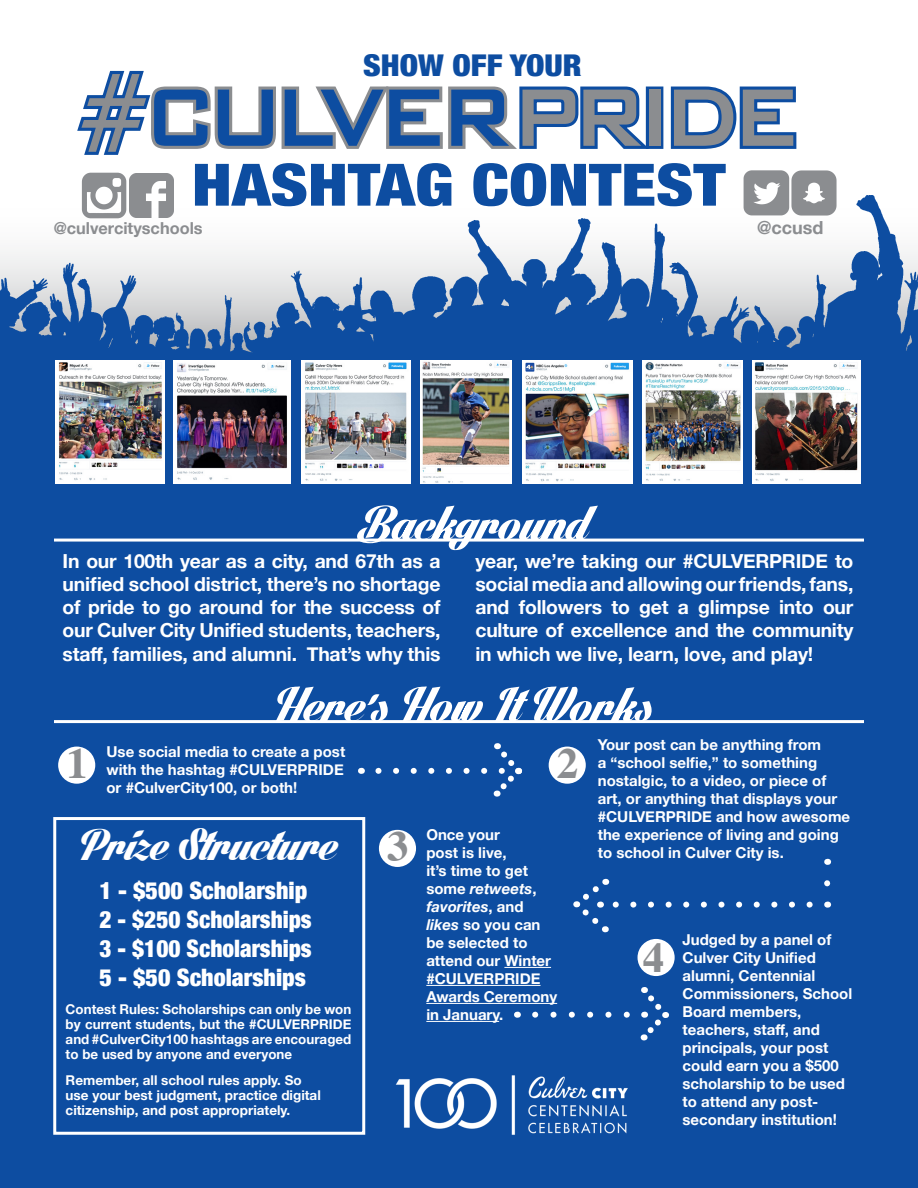
<style>
.page{position:relative;width:918px;height:1188px;background:#fff}
.page>*{position:absolute;margin:0;border:0;box-sizing:border-box;transform-origin:0 0}
.t1{font:500 108.9px "Bank Gothic";letter-spacing:-.115em;color:#8b8d90;scale:.87 1}
.t2{font:900 condensed 58.5px "Helvetica Neue";color:#0d4da1;scale:1.19 1}
.t3{font:51px "Lighthouse Personal Use";color:#fff}
.t4{font:46.5px "Lighthouse Personal Use";color:#fff}
.t5{font:700 42.9px "Times";color:#8b8d90}
.t6{font:900 condensed 30px "Helvetica Neue";color:#0d4da1;scale:1.1 1}
.t7{font:900 condensed 24px "Helvetica Neue";color:#fff}
.t8{font:700 19.35px/23.2px "Helvetica Neue";letter-spacing:-.01em;color:#fff;text-align:justify}
.t9{font:700 18px "Helvetica Neue";color:#8b8d90}
.t10{font:700 16.5px "Helvetica Neue";color:#8b8d90}
.t11{font:700 15px/18px "Helvetica Neue";color:#fff}
.t12{font:700 13.5px/15px "Helvetica Neue";color:#fff;text-align:justify}
.s1{color:#0d4da1}
.s2{font-style:italic}
</style>
<div class="page">
<div style="left:0;top:362px;width:918px;height:826px;background:#0d4da1"></div>
<svg style="left:77px;top:70px;width:580px;height:85px"></svg>
<div style="left:646px;top:87px;width:17px;height:62px;border:6px solid #0d4da1"></div>
<svg style="left:670px;top:86px;width:127px;height:63px"></svg>
<img style="left:0;top:196px;width:918px;height:170px">
<img style="left:130px;top:174px;width:44px;height:43px">
<img style="left:82px;top:173px;width:45px;height:45px">
<img style="left:744px;top:171px;width:45px;height:45px">
<img style="left:792px;top:170px;width:45px;height:46px">
<hr style="left:54px;top:720px;width:810px;height:3px;background:#fff">
<svg style="left:824px;top:883px;width:6px;height:4px"></svg>
<hr style="left:54px;top:539px;width:810px;height:3px;background:#fff">
<div style="left:58px;top:747px;width:37px;height:37px;background:#fff;border-radius:50%"></div>
<div style="left:549px;top:747px;width:37px;height:37px;background:#fff;border-radius:50%"></div>
<div style="left:379px;top:830px;width:37px;height:37px;background:#fff;border-radius:50%"></div>
<div style="left:638px;top:939px;width:37px;height:37px;background:#fff;border-radius:50%"></div>
<svg style="left:378px;top:743px;width:145px;height:54px"></svg>
<svg style="left:535px;top:987px;width:134px;height:54px"></svg>
<svg style="left:573px;top:878px;width:237px;height:54px"></svg>
<hr style="left:504px;top:967px;width:47px;height:1px;background:#fff">
<hr style="left:426px;top:985px;width:115px;height:1px;background:#fff">
<hr style="left:426px;top:1003px;width:131px;height:1px;background:#fff">
<hr style="left:426px;top:1021px;width:73px;height:1px;background:#fff">
<div style="left:53px;top:817px;width:312px;height:318px;border:3px solid #fff"></div>
<img style="left:420px;top:360px;width:91px;height:124px">
<img style="left:522px;top:360px;width:111px;height:124px">
<img style="left:302px;top:360px;width:109px;height:124px">
<img style="left:643px;top:360px;width:100px;height:124px">
<img style="left:753px;top:360px;width:108px;height:124px">
<img style="left:174px;top:360px;width:117px;height:124px">
<img style="left:55px;top:360px;width:110px;height:124px">
<img style="left:395px;top:1075px;width:233px;height:60px">
<p class="t6" style="left:363px;top:41px;width:200px">SHOW OFF YOUR</p>
<p class="t1" style="left:77px;top:33px;width:834px">#<span class="s1">CULVER</span>PRIDE</p>
<p class="t2" style="left:192px;top:137px;width:450px">HASHTAG CONTEST</p>
<p class="t10" style="left:54px;top:215px;width:150px">@culvercityschools</p>
<p class="t9" style="left:757px;top:214px;width:68px">@ccusd</p>
<p class="t3" style="left:357px;top:494px;width:232px">Background</p>
<p class="t8" style="left:63px;top:550px;width:380px">In our 100th year as a city, and 67th as a unified school district, there’s no shortage of pride to go around for the success of our Culver City Unified students, teachers, staff, families, and alumni. That’s why this</p>
<p class="t8" style="left:475px;top:550px;width:380px">year, we’re taking our #CULVERPRIDE to social media and allowing our friends, fans, and followers to get a glimpse into our culture of excellence and the community in which we live, learn, love, and play!</p>
<p class="t3" style="left:276px;top:675px;width:379px">Here’s How It Works</p>
<p class="t11" style="left:106px;top:743px;width:240px;text-align:justify">Use social media to create a post with the hashtag #CULVERPRIDE or #CulverCity100, or both!</p>
<p class="t11" style="left:598px;top:736px;width:254px">Your post can be anything from<br>a “school selfie,” to something nostalgic, to a video, or piece of art, or anything that displays your #CULVERPRIDE and how awesome the experience of living and going to school in Culver City is.</p>
<p class="t5" style="left:66px;top:723px;width:23px">1</p>
<p class="t5" style="left:557px;top:723px;width:23px">2</p>
<p class="t4" style="left:81px;top:818px;width:257px">Prize Structure</p>
<p class="t7" style="left:99px;top:871px;width:209px">1 - $500 Scholarship</p>
<p class="t7" style="left:99px;top:900px;width:214px">2 - $250 Scholarships</p>
<p class="t7" style="left:99px;top:929px;width:214px">3 - $100 Scholarships</p>
<p class="t7" style="left:99px;top:957px;width:208px">5 - $50 Scholarships</p>
<p class="t12" style="left:66px;top:1002px;width:287px">Contest Rules: Scholarships can only be won by current students, but the #CULVERPRIDE and #CulverCity100 hashtags are encouraged to be used by anyone and everyone</p>
<p class="t12" style="left:66px;top:1073px;width:257px;text-align:left">Remember, all school rules apply. So use your best judgment, practice digital citizenship, and post appropriately.</p>
<p class="t11" style="left:426px;top:826px;width:126px">Once your<br>post is live,<br>it’s time to get some <span class="s2">retweets</span>, <span class="s2">favorites</span>, and <span class="s2">likes</span> so you can be selected to attend our Winter</p>
<p class="t11" style="left:426px;top:970px;width:116px">#CULVERPRIDE</p>
<p class="t11" style="left:426px;top:988px;width:132px">Awards Ceremony</p>
<p class="t11" style="left:426px;top:1006px;width:78px">in January.</p>
<p class="t5" style="left:387px;top:806px;width:23px">3</p>
<p class="t11" style="left:683px;top:932px;width:171px">Judged by a panel of<br>Culver City Unified alumni, Centennial<br>Commissioners, School<br>Board members, teachers, staff, and principals, your post could earn you a $500 scholarship to be used to attend any post&shy;secondary institution!</p>
<p class="t5" style="left:643px;top:916px;width:23px">4</p>
</div>
